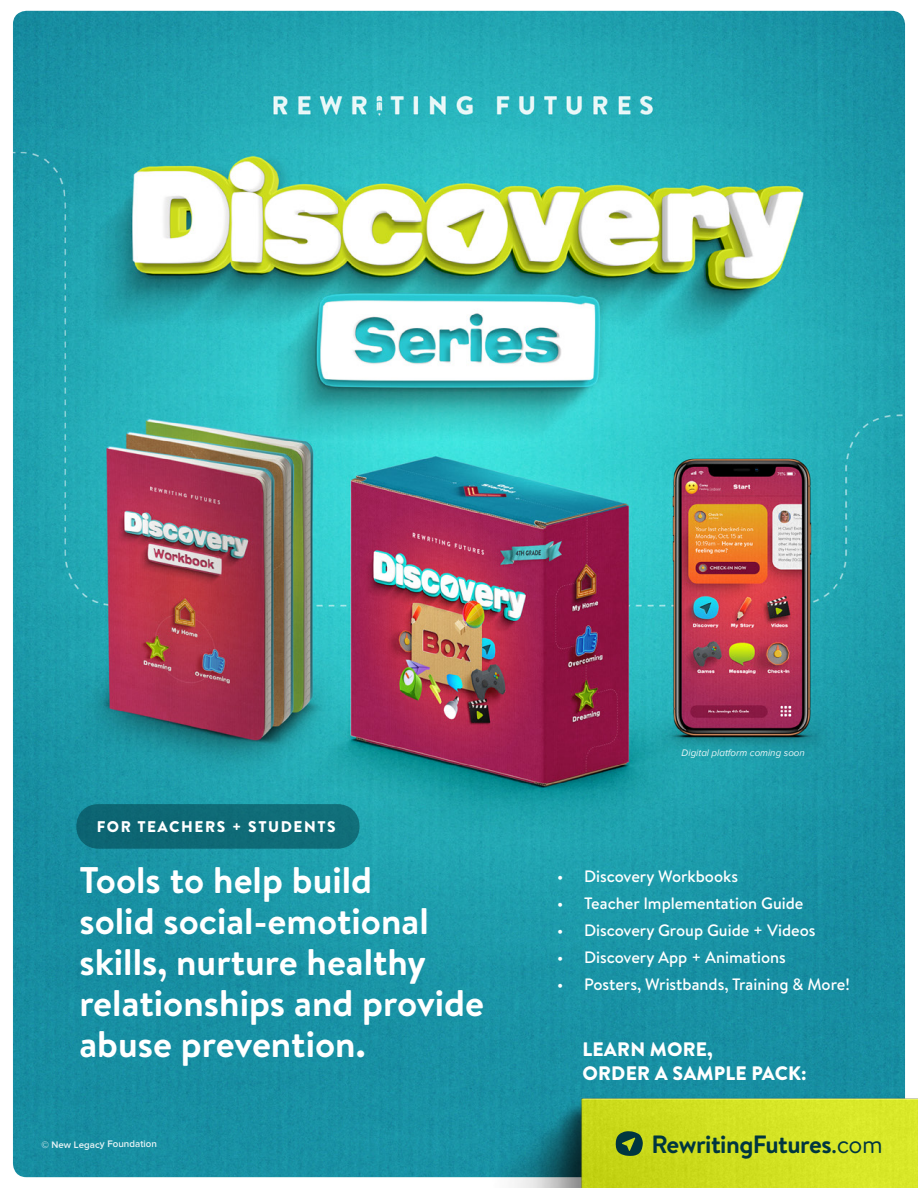
<style>
.page{position:relative;width:918px;height:1188px;background:#fff}
.page>*{position:absolute;margin:0;border:0;box-sizing:border-box;transform-origin:0 0}
.t1{font:700 37.05px/41.1px "Brandon Text";color:#fff}
.t2{font:700 24.9px "Brandon Text";letter-spacing:-.02em;color:#003640}
.t3{font:900 19.5px "Brandon Text";letter-spacing:.01em;color:#fff}
.t4{font:500 16.5px "Brandon Text";color:#fff}
.t5{font:900 15.45px "Brandon Text";letter-spacing:.1em;color:#fff}
.t6{font:italic 9.75px "Proxima Nova";color:#fff}
.t7{font:600 9.75px "Proxima Nova";letter-spacing:-.01em;color:#fff}
.s1{font-weight:400}
</style>
<div class="page">
<img style="left:13px;top:11px;width:892px;height:1166px">
<div style="left:76px;top:804px;width:284px;height:45px;background:#0f6a76;border-radius:22px"></div>
<img style="left:491px;top:1011px;width:427px;height:177px">
<svg style="left:616px;top:1131px;width:27px;height:25px"></svg>
<p class="t5" style="left:97px;top:816px;width:241px">FOR TEACHERS + STUDENTS</p>
<p class="t1" style="left:79px;top:859px;width:406px">Tools to help build<br>solid social-emotional skills, nurture healthy relationships and provide abuse prevention.</p>
<p class="t7" style="left:41px;top:1139px;width:117px">© New Legacy Foundation</p>
<p class="t6" style="left:682px;top:747px;width:125px">Digital platform coming soon</p>
<p class="t4" style="left:557px;top:865px;width:183px">• Discovery Workbooks</p>
<p class="t4" style="left:557px;top:892px;width:248px">• Teacher Implementation Guide</p>
<p class="t4" style="left:557px;top:919px;width:260px">• Discovery Group Guide + Videos</p>
<p class="t4" style="left:557px;top:946px;width:230px">• Discovery App + Animations</p>
<p class="t4" style="left:557px;top:973px;width:294px">• Posters, Wristbands, Training &amp; More!</p>
<p class="t3" style="left:582px;top:1036px;width:132px">LEARN MORE,</p>
<p class="t3" style="left:582px;top:1059px;width:226px">ORDER A SAMPLE PACK:</p>
<p class="t2" style="left:651px;top:1127px;width:233px">RewritingFutures<span class="s1">.com</span></p>
</div>
